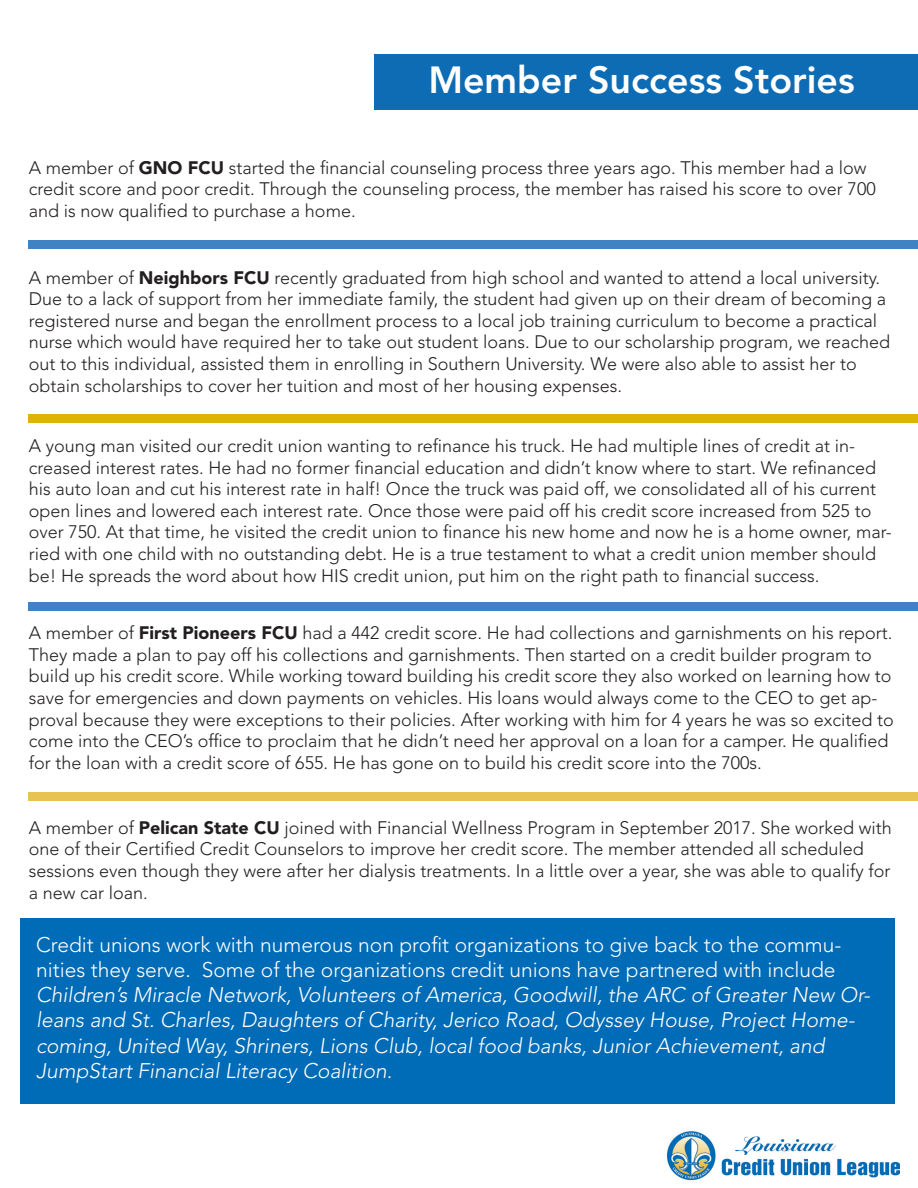
<style>
.page{position:relative;width:918px;height:1188px;background:#fff}
.page>*{position:absolute;margin:0;border:0;box-sizing:border-box;transform-origin:0 0}
.t1{font:800 37.5px "Avenir LT Std";color:#fff}
.t2{font:italic 300 21px/25.2px "Avenir LT Std";color:#fff}
.t3{font:300 18px/21.6px "Avenir LT Std";color:#231f20}
.s1{font-weight:900}
.s2{font-style:normal}
</style>
<div class="page">
<div style="left:374px;top:54px;width:544px;height:56px;background:#0e6cb4"></div>
<div style="left:20px;top:919px;width:875px;height:185px;background:#006bb6"></div>
<img style="left:667px;top:1131px;width:232px;height:50px">
<div style="left:29px;top:240px;width:889px;height:9px;background:#4082c4"></div>
<div style="left:29px;top:414px;width:889px;height:9px;background:#deb308"></div>
<div style="left:29px;top:602px;width:889px;height:9px;background:#4082c4"></div>
<div style="left:29px;top:792px;width:889px;height:9px;background:#e7c353"></div>
<p class="t1" style="left:428px;top:58px;width:428px">Member Success Stories</p>
<p class="t3" style="left:29px;top:157px;width:848px">A member of <span class="s1">GNO FCU</span> started the financial counseling process three years ago. This member had a low credit score and poor credit. Through the counseling process, the member has raised his score to over 700 and is now qualified to purchase a home.</p>
<p class="t3" style="left:29px;top:267px;width:863px">A member of <span class="s1">Neighbors FCU</span> recently graduated from high school and wanted to attend a local university.<br>Due to a lack of support from her immediate family, the student had given up on their dream of becoming a registered nurse and began the enrollment process to a local job training curriculum to become a practical nurse which would have required her to take out student loans. Due to our scholarship program, we reached out to this individual, assisted them in enrolling in Southern University. We were also able to assist her to obtain scholarships to cover her tuition and most of her housing expenses.</p>
<p class="t3" style="left:29px;top:435px;width:865px">A young man visited our credit union wanting to refinance his truck. He had multiple lines of credit at in&shy;creased interest rates. He had no former financial education and didn’t know where to start. We refinanced his auto loan and cut his interest rate in half! Once the truck was paid off, we consolidated all of his current open lines and lowered each interest rate. Once those were paid off his credit score increased from 525 to over 750. At that time, he visited the credit union to finance his new home and now he is a home owner, mar&shy;ried with one child with no outstanding debt. He is a true testament to what a credit union member should be! He spreads the word about how HIS credit union, put him on the right path to financial success.</p>
<p class="t3" style="left:29px;top:622px;width:867px">A member of <span class="s1">First Pioneers FCU</span> had a 442 credit score. He had collections and garnishments on his report.<br>They made a plan to pay off his collections and garnishments. Then started on a credit builder program to build up his credit score. While working toward building his credit score they also worked on learning how to save for emergencies and down payments on vehicles. His loans would always come to the CEO to get ap&shy;proval because they were exceptions to their policies. After working with him for 4 years he was so excited to come into the CEO’s office to proclaim that he didn’t need her approval on a loan for a camper. He qualified for the loan with a credit score of 655. He has gone on to build his credit score into the 700s.</p>
<p class="t3" style="left:29px;top:817px;width:865px">A member of <span class="s1">Pelican State CU</span> joined with Financial Wellness Program in September 2017. She worked with one of their Certified Credit Counselors to improve her credit score. The member attended all scheduled sessions even though they were after her dialysis treatments. In a little over a year, she was able to qualify for a new car loan.</p>
<p class="t2" style="left:36px;top:932px;width:836px"><span class="s2">Credit unions work with numerous non profit organizations to give back to the commu&shy;nities they serve. Some of the organizations credit unions have partnered with include </span>Children’s Miracle Network, Volunteers of America, Goodwill, the ARC of Greater New Or&shy;leans and St. Charles, Daughters of Charity, Jerico Road, Odyssey House, Project Home&shy;coming, United Way, Shriners, Lions Club, local food banks, Junior Achievement, and JumpStart Financial Literacy Coalition.</p>
</div>
